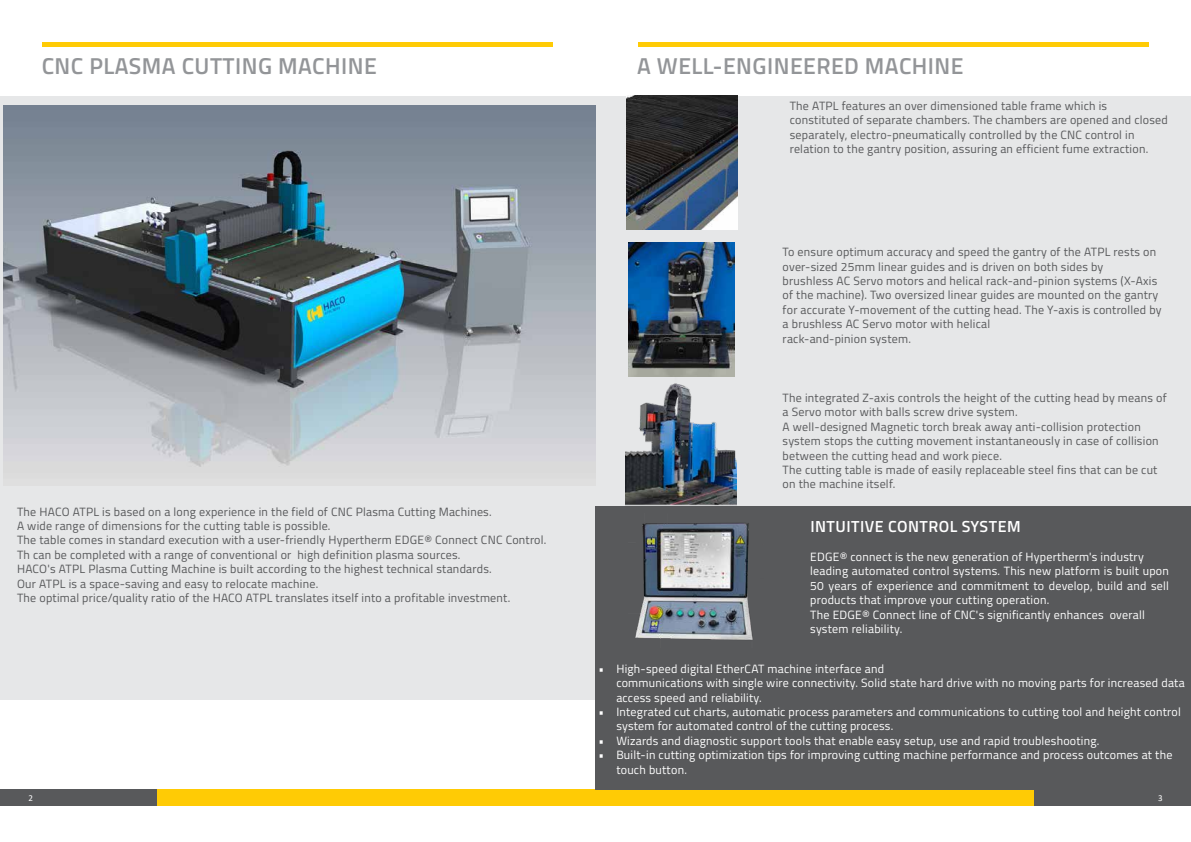
<style>
.page{position:relative;width:1191px;height:842px;background:#fff}
.page>*{position:absolute;margin:0;border:0;box-sizing:border-box;transform-origin:0 0}
.t1{font:600 23px "Titillium Web";letter-spacing:.02em;color:#939598}
.t2{font:600 16px "Titillium Web";letter-spacing:.03em;color:#fff}
.t3{font:12px/14.4px "Titillium Web";letter-spacing:.02em;color:#58595b}
.t4{font:12px/14.4px "Titillium Web";letter-spacing:.02em;color:#fff}
.t5{font:9px "Calibri";color:#fff}
</style>
<div class="page">
<div style="left:157px;top:789px;width:438px;height:17px;background:#ffcb05"></div>
<div style="left:0;top:789px;width:157px;height:17px;background:#58595b"></div>
<hr style="left:43px;top:43px;width:510px;height:4px;background:#ffcb05">
<div style="left:0;top:96px;width:1191px;height:604px;background:#e6e7e8"></div>
<div style="left:595px;top:789px;width:439px;height:17px;background:#ffcb05"></div>
<div style="left:1034px;top:789px;width:157px;height:17px;background:#58595b"></div>
<hr style="left:638px;top:43px;width:510px;height:4px;background:#ffcb05">
<div style="left:595px;top:506px;width:596px;height:283px;background:#58595b"></div>
<img style="left:3px;top:106px;width:592px;height:373px">
<img style="left:628px;top:243px;width:106px;height:134px">
<img style="left:626px;top:383px;width:110px;height:123px">
<img style="left:635px;top:523px;width:118px;height:117px">
<img style="left:626px;top:95px;width:111px;height:135px">
<h1 class="t1" style="left:42px;top:49px;width:336px">CNC PLASMA CUTTING MACHINE</h1>
<p class="t3" style="left:17px;top:504px;width:531px">The HACO ATPL is based on a long experience in the field of CNC Plasma Cutting Machines.<br>A wide range of dimensions for the cutting table is possible.<br>The table comes in standard execution with a user-friendly Hypertherm EDGE® Connect CNC Control.<br>Th can be completed with a range of conventional or high definition plasma sources.<br>HACO's ATPL Plasma Cutting Machine is built according to the highest technical standards.<br>Our ATPL is a space-saving and easy to relocate machine.<br>The optimal price/quality ratio of the HACO ATPL translates itself into a profitable investment.</p>
<h1 class="t1" style="left:637px;top:49px;width:328px">A WELL-ENGINEERED MACHINE</h1>
<p class="t3" style="left:789px;top:98px;width:379px">The ATPL features an over dimensioned table frame which is constituted of separate chambers. The chambers are opened and closed separately, electro-pneumatically controlled by the CNC control in relation to the gantry position, assuring an efficient fume extraction.</p>
<p class="t3" style="left:782px;top:244px;width:380px">To ensure optimum accuracy and speed the gantry of the ATPL rests on over-sized 25mm linear guides and is driven on both sides by<br>brushless AC Servo motors and helical rack-and-pinion systems (X-Axis of the machine). Two oversized linear guides are mounted on the gantry for accurate Y-movement of the cutting head. The Y-axis is controlled by a brushless AC Servo motor with helical<br>rack-and-pinion system.</p>
<p class="t3" style="left:782px;top:390px;width:385px">The integrated Z-axis controls the height of the cutting head by means of a Servo motor with balls screw drive system.<br>A well-designed Magnetic torch break away anti-collision protection system stops the cutting movement instantaneously in case of collision between the cutting head and work piece.<br>The cutting table is made of easily replaceable steel fins that can be cut on the machine itself.</p>
<h2 class="t2" style="left:810px;top:514px;width:212px">INTUITIVE CONTROL SYSTEM</h2>
<p class="t4" style="left:810px;top:549px;width:360px">EDGE® connect is the new generation of Hypertherm's industry leading automated control systems. This new platform is built upon 50 years of experience and commitment to develop, build and sell products that improve your cutting operation.<br>The EDGE® Connect line of CNC's significantly enhances overall system reliability.</p>
<p class="t4" style="left:616px;top:661px;width:570px;text-indent:-18px">• High-speed digital EtherCAT machine interface and<br>communications with single wire connectivity. Solid state hard drive with no moving parts for increased data access speed and reliability.</p>
<p class="t4" style="left:616px;top:704px;width:566px;text-indent:-18px">• Integrated cut charts, automatic process parameters and communications to cutting tool and height control system for automated control of the cutting process.</p>
<p class="t4" style="left:598px;top:733px;width:503px">• Wizards and diagnostic support tools that enable easy setup, use and rapid troubleshooting.</p>
<p class="t4" style="left:616px;top:747px;width:557px;text-indent:-18px">• Built-in cutting optimization tips for improving cutting machine performance and process outcomes at the touch button.</p>
<p class="t5" style="left:28px;top:792px;width:6px">2</p>
<p class="t5" style="left:1158px;top:792px;width:6px">3</p>
</div>
